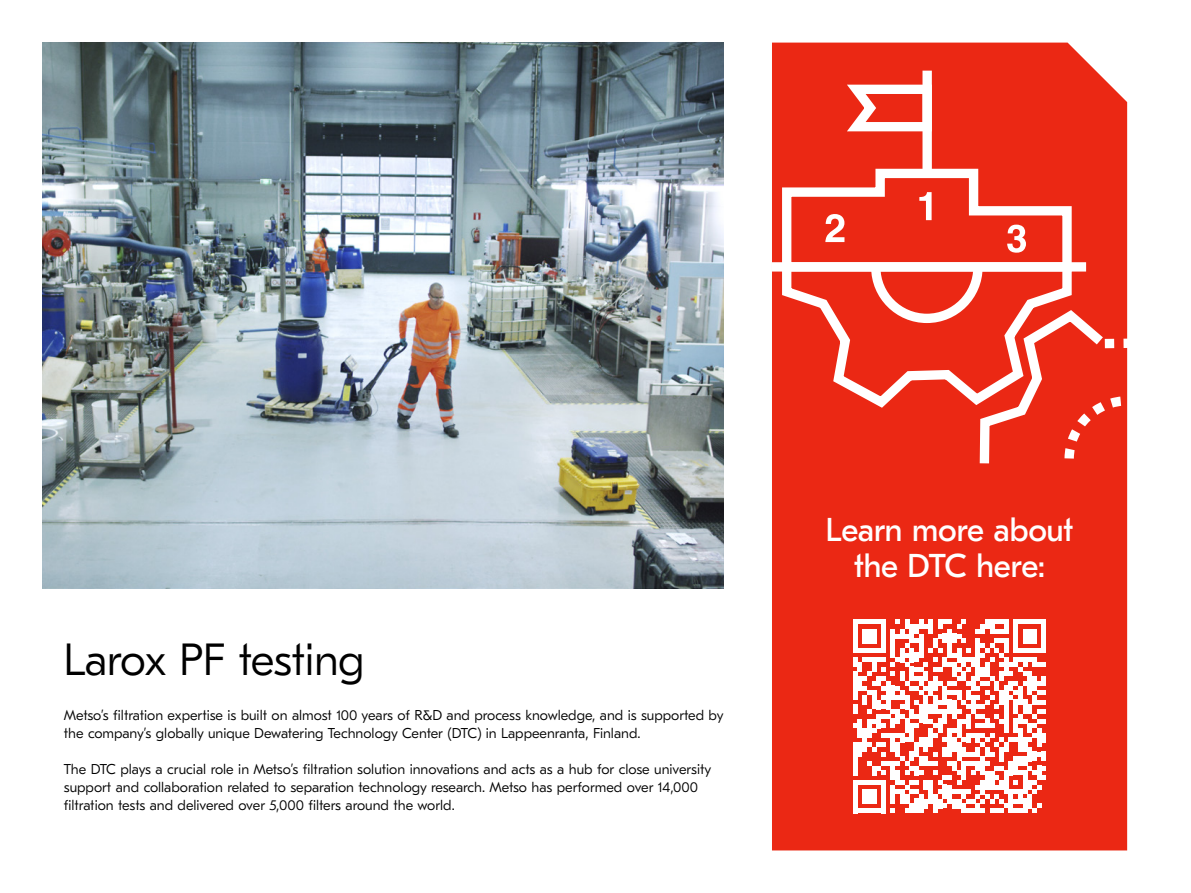
<style>
.page{position:relative;width:1191px;height:893px;background:#fff}
.page>*{position:absolute;margin:0;border:0;box-sizing:border-box;transform-origin:0 0}
.t1{font:300 45px "GT Eesti LC Text";letter-spacing:-.015em;color:#000}
.t2{font:33px/36px "GT Eesti LC Text";letter-spacing:-.015em;color:#fff;text-align:center}
.t3{font:300 14.25px/18px "GT Eesti LC Text";color:#000}
</style>
<div class="page">
<img style="left:43px;top:43px;width:681px;height:546px">
<div style="left:772px;top:43px;width:355px;height:807px;background:#eb2814"></div>
<svg style="left:853px;top:620px;width:193px;height:193px"></svg>
<svg style="left:837px;top:76px;width:99px;height:60px"></svg>
<div style="left:922px;top:71px;width:10px;height:102px;background:#fff"></div>
<svg style="left:777px;top:164px;width:350px;height:309px;background:#ed4837"></svg>
<h1 class="t1" style="left:63px;top:634px;width:303px">Larox PF testing</h1>
<p class="t3" style="left:64px;top:706px;width:661px">Metso’s filtration expertise is built on almost 100 years of R&amp;D and process knowledge, and is supported by the company’s globally unique Dewatering Technology Center (DTC) in Lappeenranta, Finland.</p>
<p class="t3" style="left:64px;top:760px;width:649px">The DTC plays a crucial role in Metso’s filtration solution innovations and acts as a hub for close university support and collaboration related to separation technology research. Metso has performed over 14,000 filtration tests and delivered over 5,000 filters around the world.</p>
<h2 class="t2" style="left:825px;top:512px;width:249px">Learn more about the DTC here:</h2>
</div>
